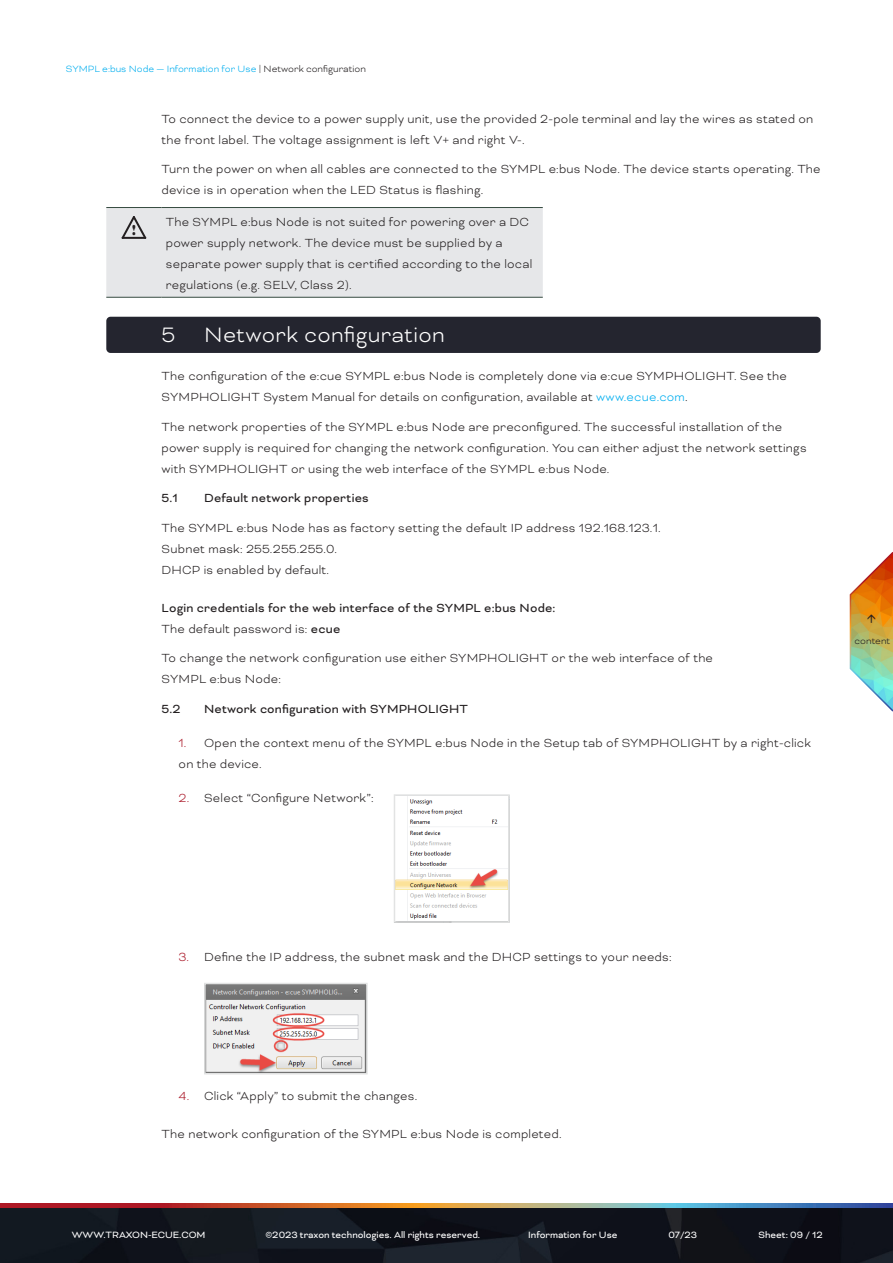
<style>
.page{position:relative;width:893px;height:1263px;background:#fff}
.page>*{position:absolute;margin:0;border:0;box-sizing:border-box;transform-origin:0 0}
.t1{font:300 24px "Bicyclette";letter-spacing:.015em;color:#fff}
.t2{font:14.7px "Broadway";color:#231f20;scale:.66 1}
.Text__Introductions_Black_Space_before{font:300 13.5px/21px "Bicyclette";letter-spacing:.015em;color:#231f20}
.Text__Introductions_Black{font:300 13.5px/21px "Bicyclette";letter-spacing:.015em;color:#231f20}
.Text_Paragraph_Head{font:13.5px "Bicyclette";letter-spacing:.015em;color:#231f20}
.t3{font:10.5px "Bicyclette";color:#fff}
.t4{font:300 10.5px "Bicyclette";color:#00aeef}
.t5{font:300 10.5px "Bicyclette";color:#231f20}
.s1{color:#231f20}
.s2{color:#00aeef}
.s3{font-weight:400}
.s4{color:#ab1b2b}
</style>
<div class="page">
<img style="left:0;top:1207px;width:893px;height:56px">
<svg style="left:0;top:1203px;width:893px;height:4px"></svg>
<div style="left:106px;top:317px;width:715px;height:36px;background:#24252f;border-radius:4px"></div>
<hr style="left:162px;top:297px;width:381px;height:1px;background:#374c41">
<hr style="left:106px;top:297px;width:56px;height:1px;background:#374c41">
<div style="left:106px;top:207px;width:437px;height:90px;background:#e6e7e9"></div>
<img style="left:397px;top:797px;width:110px;height:123px">
<div style="left:394px;top:794px;width:116px;height:129px;border:2px solid #e2e3e3"></div>
<img style="left:207px;top:986px;width:158px;height:85px">
<div style="left:204px;top:983px;width:164px;height:91px;border:2px solid #e2e3e3"></div>
<svg style="left:849px;top:552px;width:44px;height:160px"></svg>
<p class="t4" style="left:66px;top:63px;width:301px">SYMPL e:bus Node — Information for Use <span class="s1">| Network configuration</span></p>
<p class="Text__Introductions_Black_Space_before" style="left:162px;top:108px;width:653px">To connect the device to a power supply unit, use the provided 2-pole terminal and lay the wires as stated on the front label. The voltage assignment is left V+ and right V-.</p>
<p class="Text__Introductions_Black_Space_before" style="left:162px;top:159px;width:661px">Turn the power on when all cables are connected to the SYMPL e:bus Node. The device starts operating. The device is in operation when the LED Status is flashing.</p>
<p class="t2" style="left:132px;top:222px;width:7px">!</p>
<p class="Text__Introductions_Black" style="left:166px;top:211px;width:368px">The SYMPL e:bus Node is not suited for powering over a DC power supply network. The device must be supplied by a separate power supply that is certified according to the local regulations (e.g. SELV, Class 2).</p>
<p class="t1" style="left:162px;top:321px;width:285px">5 Network configuration</p>
<p class="Text__Introductions_Black" style="left:162px;top:365px;width:627px">The configuration of the e:cue SYMPL e:bus Node is completely done via e:cue SYMPHOLIGHT. See the<br>SYMPHOLIGHT System Manual for details on configuration, available at <span class="s2">www.ecue.com</span>.</p>
<p class="Text__Introductions_Black_Space_before" style="left:162px;top:416px;width:647px">The network properties of the SYMPL e:bus Node are preconfigured. The successful installation of the power supply is required for changing the network configuration. You can either adjust the network settings with SYMPHOLIGHT or using the web interface of the SYMPL e:bus Node.</p>
<p class="Text_Paragraph_Head" style="left:162px;top:490px;width:18px">5.1</p>
<p class="Text_Paragraph_Head" style="left:204px;top:490px;width:166px">Default network properties</p>
<p class="Text__Introductions_Black" style="left:162px;top:517px;width:501px">The SYMPL e:bus Node has as factory setting the default IP address 192.168.123.1.<br>Subnet mask: 255.255.255.0.<br>DHCP is enabled by default.</p>
<p class="Text_Paragraph_Head" style="left:162px;top:600px;width:395px">Login credentials for the web interface of the SYMPL e:bus Node:</p>
<p class="Text__Introductions_Black" style="left:162px;top:618px;width:180px">The default password is: <span class="s3">ecue</span></p>
<p class="Text__Introductions_Black_Space_before" style="left:162px;top:648px;width:553px">To change the network configuration use either SYMPHOLIGHT or the web interface of the<br>SYMPL e:bus Node:</p>
<p class="Text_Paragraph_Head" style="left:162px;top:701px;width:21px">5.2</p>
<p class="Text_Paragraph_Head" style="left:204px;top:701px;width:266px">Network configuration with SYMPHOLIGHT</p>
<p class="Text__Introductions_Black_Space_before" style="left:179px;top:732px;width:634px"><span class="s4">1.</span> Open the context menu of the SYMPL e:bus Node in the Setup tab of SYMPHOLIGHT by a right-click on the device.</p>
<p class="Text__Introductions_Black_Space_before" style="left:179px;top:787px;width:197px"><span class="s4">2.</span> Select “Configure Network”:</p>
<p class="t5" style="left:855px;top:634px;width:37px">content</p>
<p class="Text__Introductions_Black_Space_before" style="left:179px;top:947px;width:495px"><span class="s4">3.</span> Define the IP address, the subnet mask and the DHCP settings to your needs:</p>
<p class="Text__Introductions_Black_Space_before" style="left:179px;top:1085px;width:240px"><span class="s4">4.</span> Click “Apply” to submit the changes.</p>
<p class="Text__Introductions_Black_Space_before" style="left:162px;top:1123px;width:401px">The network configuration of the SYMPL e:bus Node is completed.</p>
<p class="t3" style="left:72px;top:1229px;width:135px">WWW.TRAXON-ECUE.COM</p>
<p class="t3" style="left:265px;top:1229px;width:216px">©2023 traxon technologies. All rights reserved.</p>
<p class="t3" style="left:528px;top:1229px;width:91px">Information for Use</p>
<p class="t3" style="left:668px;top:1229px;width:30px">07/23</p>
<p class="t3" style="left:758px;top:1229px;width:66px">Sheet: 09 / 12</p>
</div>
